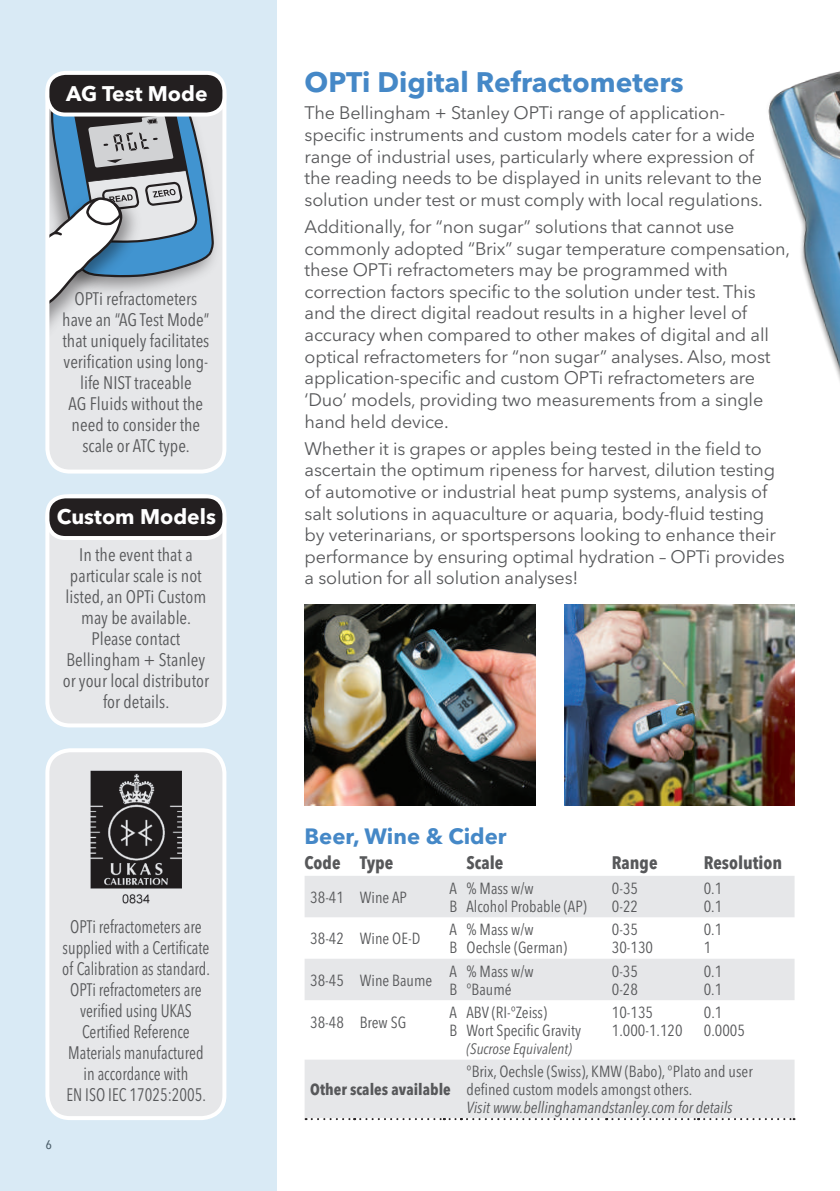
<style>
.page{position:relative;width:840px;height:1191px;background:#fff}
.page>*{position:absolute;margin:0;border:0;box-sizing:border-box;transform-origin:0 0}
.t1{font:700 28px "Avenir Next LT Pro";color:#4588c7}
.t2{font:700 22px "Avenir Next LT Pro";color:#4588c7}
.t3{font:700 21px "Avenir Next LT Pro";color:#fff}
.t4{font:18px/21.6px "Avenir Next LT Pro";letter-spacing:-.01em;color:#57585a}
.t5{font:condensed 18px/21px "Avenir Next LT Pro";color:#57585a;text-align:center}
.t6{font:condensed 18px/21px "Avenir Next LT Pro";color:#57585a;text-align:center;scale:.9 1}
.t7{font:700 condensed 18px "Avenir Next LT Pro";color:#57585a}
.t8{font:condensed 16px/18px "Avenir Next LT Pro";color:#57585a}
.t9{font:italic condensed 16px "Avenir Next LT Pro";color:#57585a}
.t10{font:700 condensed 16px "Avenir Next LT Pro";color:#57585a}
.t11{font:italic condensed 15px "Avenir Next LT Pro";color:#57585a}
</style>
<div class="page">
<img style="left:304px;top:604px;width:231px;height:201px">
<div style="left:0;top:0;width:276px;height:1191px;background:#d9eaf5"></div>
<div style="left:47px;top:750px;width:177px;height:368px;background:#e6e7e9;border-radius:23px"></div>
<div style="left:45px;top:748px;width:181px;height:372px;border:4px solid #fff;border-radius:23px"></div>
<img style="left:90px;top:770px;width:91px;height:134px">
<div style="left:47px;top:73px;width:177px;height:398px;background:#e6e7e9;border-radius:23px"></div>
<svg style="left:50px;top:76px;width:164px;height:252px"></svg>
<div style="left:45px;top:71px;width:181px;height:402px;border:4px solid #fff;border-radius:23px"></div>
<svg style="left:304px;top:876px;width:490px;height:243px;fill:#e6e7e9"></svg>
<svg style="left:305px;top:1118px;width:489px;height:2px"></svg>
<img style="left:564px;top:604px;width:229px;height:201px">
<img style="left:768px;top:71px;width:71px;height:307px">
<div style="left:47px;top:73px;width:177px;height:42px;background:#231f20;border-radius:18px"></div>
<div style="left:45px;top:71px;width:181px;height:46px;border:4px solid #fff;border-radius:18px"></div>
<div style="left:47px;top:496px;width:177px;height:229px;background:#e6e7e9;border-radius:23px"></div>
<div style="left:45px;top:494px;width:181px;height:233px;border:4px solid #fff;border-radius:23px"></div>
<div style="left:47px;top:496px;width:177px;height:42px;background:#231f20;border-radius:18px"></div>
<div style="left:45px;top:494px;width:181px;height:46px;border:4px solid #fff;border-radius:18px"></div>
<p class="t3" style="left:66px;top:80px;width:143px">AG Test Mode</p>
<p class="t5" style="left:62px;top:288px;width:149px">OPTi refractometers have an “AG Test Mode” that uniquely facilitates verification using long&shy;life NIST traceable<br>AG Fluids without the need to consider the scale or ATC type.</p>
<p class="t3" style="left:57px;top:504px;width:160px">Custom Models</p>
<p class="t5" style="left:63px;top:544px;width:148px">In the event that a particular scale is not listed, an OPTi Custom may be available.<br>Please contact<br>Bellingham + Stanley or your local distributor for details.</p>
<p class="t6" style="left:62px;top:916px;width:165px">OPTi refractometers are supplied with a Certificate of Calibration as standard.<br>OPTi refractometers are verified using UKAS<br>Certified Reference<br>Materials manufactured in accordance with<br>EN ISO IEC 17025:2005.</p>
<p class="t8" style="left:45px;top:1134px;width:8px">6</p>
<h1 class="t1" style="left:304px;top:65px;width:380px">OPTi Digital Refractometers</h1>
<p class="t4" style="left:304px;top:102px;width:459px">The Bellingham + Stanley OPTi range of application&shy;specific instruments and custom models cater for a wide range of industrial uses, particularly where expression of the reading needs to be displayed in units relevant to the solution under test or must comply with local regulations.</p>
<p class="t4" style="left:304px;top:216px;width:487px">Additionally, for “non sugar” solutions that cannot use commonly adopted “Brix” sugar temperature compensation, these OPTi refractometers may be programmed with correction factors specific to the solution under test. This and the direct digital readout results in a higher level of accuracy when compared to other makes of digital and all optical refractometers for “non sugar” analyses. Also, most application-specific and custom OPTi refractometers are ‘Duo’ models, providing two measurements from a single hand held device.</p>
<p class="t4" style="left:304px;top:438px;width:481px">Whether it is grapes or apples being tested in the field to ascertain the optimum ripeness for harvest, dilution testing of automotive or industrial heat pump systems, analysis of salt solutions in aquaculture or aquaria, body-fluid testing by veterinarians, or sportspersons looking to enhance their performance by ensuring optimal hydration – OPTi provides a solution for all solution analyses!</p>
<p class="t2" style="left:304px;top:822px;width:203px">Beer, Wine &amp; Cider</p>
<p class="t7" style="left:304px;top:851px;width:90px">Code Type</p>
<p class="t7" style="left:466px;top:851px;width:38px">Scale</p>
<p class="t7" style="left:611px;top:851px;width:47px">Range</p>
<p class="t7" style="left:703px;top:851px;width:80px">Resolution</p>
<p class="t8" style="left:310px;top:888px;width:98px">38-41 Wine AP</p>
<p class="t8" style="left:449px;top:879px;width:9px">A<br>B</p>
<p class="t8" style="left:466px;top:879px;width:122px">% Mass w/w<br>Alcohol Probable (AP)</p>
<p class="t8" style="left:611px;top:879px;width:28px">0-35<br>0-22</p>
<p class="t8" style="left:703px;top:879px;width:20px">0.1<br>0.1</p>
<p class="t8" style="left:310px;top:929px;width:111px">38-42 Wine OE-D</p>
<p class="t8" style="left:449px;top:920px;width:9px">A<br>B</p>
<p class="t8" style="left:466px;top:920px;width:102px">% Mass w/w<br>Oechsle (German)</p>
<p class="t8" style="left:611px;top:920px;width:43px">0-35<br>30-130</p>
<p class="t8" style="left:703px;top:920px;width:20px">0.1<br>1</p>
<p class="t8" style="left:310px;top:971px;width:123px">38-45 Wine Baume</p>
<p class="t8" style="left:449px;top:962px;width:9px">A<br>B</p>
<p class="t8" style="left:466px;top:962px;width:69px">% Mass w/w °Baumé</p>
<p class="t8" style="left:611px;top:962px;width:28px">0-35<br>0-28</p>
<p class="t8" style="left:703px;top:962px;width:20px">0.1<br>0.1</p>
<p class="t8" style="left:310px;top:1013px;width:97px">38-48 Brew SG</p>
<p class="t8" style="left:449px;top:1003px;width:9px">A<br>B</p>
<p class="t8" style="left:466px;top:1003px;width:116px">ABV (RI-°Zeiss)<br>Wort Specific Gravity</p>
<p class="t11" style="left:466px;top:1039px;width:107px">(Sucrose Equivalent)</p>
<p class="t8" style="left:611px;top:1003px;width:72px">10-135<br>1.000-1.120</p>
<p class="t8" style="left:703px;top:1003px;width:43px">0.1<br>0.0005</p>
<p class="t10" style="left:310px;top:1080px;width:142px">Other scales available</p>
<p class="t8" style="left:466px;top:1062px;width:287px">°Brix, Oechsle (Swiss), KMW (Babo), °Plato and user defined custom models amongst others.</p>
<p class="t9" style="left:466px;top:1098px;width:267px">Visit www.bellinghamandstanley.com for details</p>
</div>
